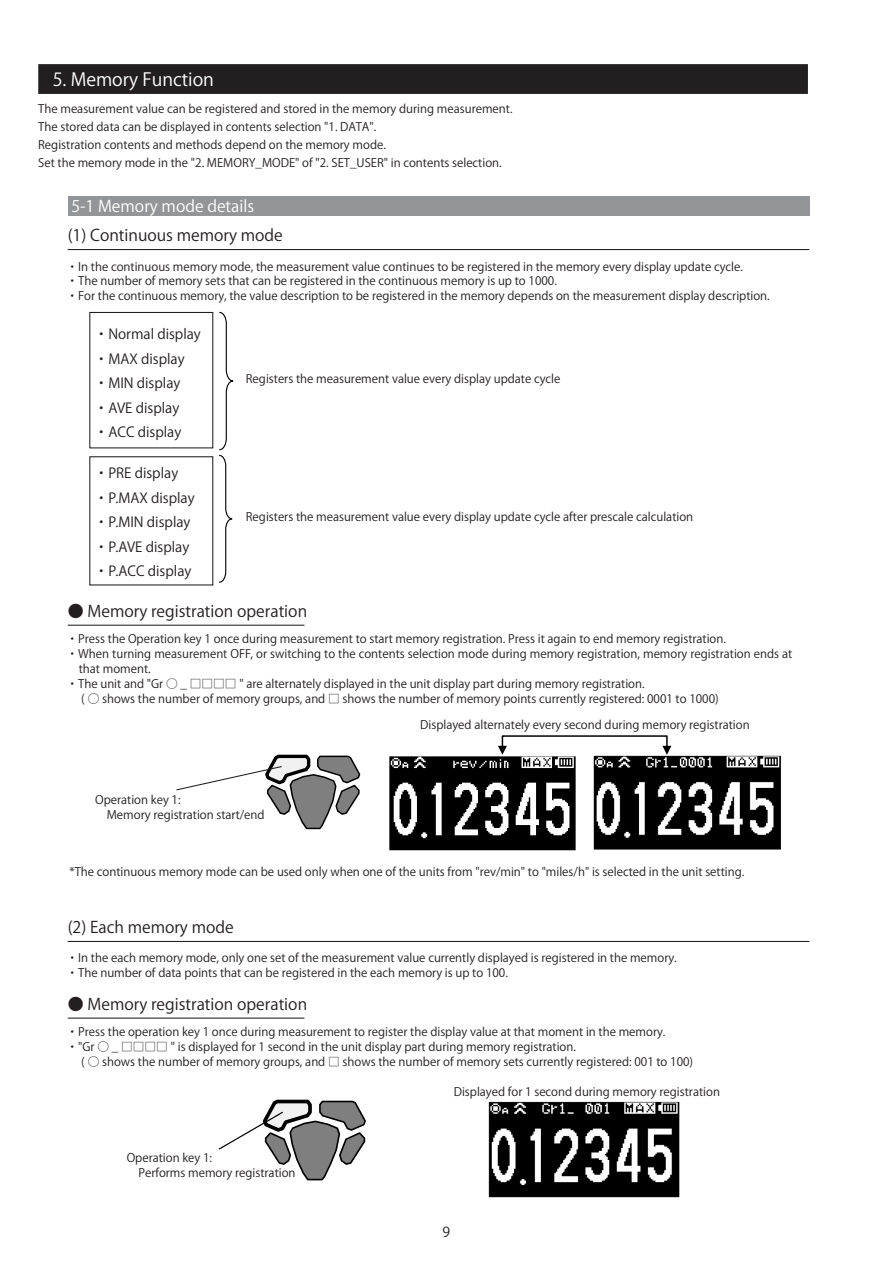
<style>
.page{position:relative;width:893px;height:1263px;background:#fff}
.page>*{position:absolute;margin:0;border:0;box-sizing:border-box;transform-origin:0 0}
.t1{font:18px "Koz Go Pr 6 N";color:#fff}
.t2{font:15.9px "Koz Go Pr 6 N";color:#231f20}
.t3{font:15.9px "Koz Go Pr 6 N";color:#fff}
.t4{font:13.8px/24.5px "Koz Go Pr 6 N";color:#231f20}
.t5{font:11.7px/14.9px "Koz Go Pr 6 N";color:#231f20}
</style>
<div class="page">
<div style="left:38px;top:64px;width:770px;height:30px;background:#231f20;border:2px solid #231f20"></div>
<div style="left:68px;top:196px;width:741px;height:19px;background:#939598"></div>
<hr style="left:68px;top:249px;width:741px;height:1px;background:#231f20">
<hr style="left:68px;top:941px;width:741px;height:1px;background:#231f20">
<hr style="left:68px;top:625px;width:236px;height:1px;background:#231f20">
<hr style="left:68px;top:1017px;width:236px;height:2px;background:#231f20">
<div style="left:89px;top:312px;width:124px;height:136px;border:1px solid #231f20"></div>
<div style="left:89px;top:456px;width:124px;height:129px;border:1px solid #231f20"></div>
<svg style="left:219px;top:312px;width:15px;height:271px"></svg>
<img style="left:389px;top:756px;width:186px;height:94px">
<img style="left:594px;top:755px;width:187px;height:94px">
<div style="left:502px;top:735px;width:166px;height:13px;border:2px solid #000"></div>
<svg style="left:662px;top:746px;width:9px;height:9px"></svg>
<svg style="left:498px;top:746px;width:9px;height:9px"></svg>
<svg style="left:219px;top:1099px;width:147px;height:82px"></svg>
<img style="left:489px;top:1101px;width:190px;height:97px">
<svg style="left:176px;top:755px;width:185px;height:75px"></svg>
<h1 class="t1" style="left:53px;top:69px;width:163px">5. Memory Function</h1>
<p class="t5" style="left:38px;top:100px;width:476px;line-height:18px">The measurement value can be registered and stored in the memory during measurement.<br>The stored data can be displayed in contents selection "1. DATA".<br>Registration contents and methods depend on the memory mode.<br>Set the memory mode in the "2. MEMORY_MODE" of "2. SET_USER" in contents selection.</p>
<h2 class="t3" style="left:71px;top:197px;width:184px">5-1 Memory mode details</h2>
<h2 class="t2" style="left:68px;top:226px;width:217px">(1) Continuous memory mode</h2>
<p class="t5" style="left:67px;top:259px;width:705px">・In the continuous memory mode, the measurement value continues to be registered in the memory every display update cycle.・The number of memory sets that can be registered in the continuous memory is up to 1000.<br>・For the continuous memory, the value description to be registered in the memory depends on the measurement display description.</p>
<p class="t4" style="left:95px;top:322px;width:108px">・Normal display・MAX display・MIN display・AVE display・ACC display</p>
<p class="t4" style="left:95px;top:461px;width:102px">・PRE display・P.MAX display・P.MIN display・P.AVE display・P.ACC display</p>
<p class="t5" style="left:246px;top:372px;width:316px">Registers the measurement value every display update cycle</p>
<p class="t5" style="left:246px;top:510px;width:449px">Registers the measurement value every display update cycle after prescale calculation</p>
<h2 class="t2" style="left:68px;top:602px;width:241px">● Memory registration operation</h2>
<p class="t5" style="left:67px;top:632px;width:661px">・Press the Operation key 1 once during measurement to start memory registration. Press it again to end memory registration.</p>
<p class="t5" style="left:67px;top:647px;width:727px">・When turning measurement OFF, or switching to the contents selection mode during memory registration, memory registration ends at</p>
<p class="t5" style="left:79px;top:662px;width:74px">that moment.</p>
<p class="t5" style="left:67px;top:676px;width:580px">・The unit and "Gr ○ _ □□□□ " are alternately displayed in the unit display part during memory registration.</p>
<p class="t5" style="left:69px;top:691px;width:651px">　( ○ shows the number of memory groups, and □ shows the number of memory points currently registered: 0001 to 1000)</p>
<p class="t5" style="left:95px;top:792px;width:171px">Operation key 1:<br>　Memory registration start/end</p>
<p class="t5" style="left:420px;top:717px;width:331px">Displayed alternately every second during memory registration</p>
<p class="t5" style="left:69px;top:864px;width:676px">*The continuous memory mode can be used only when one of the units from "rev/min" to "miles/h" is selected in the unit setting.</p>
<h2 class="t2" style="left:68px;top:918px;width:168px">(2) Each memory mode</h2>
<p class="t5" style="left:67px;top:951px;width:612px">・In the each memory mode, only one set of the measurement value currently displayed is registered in the memory.・The number of data points that can be registered in the each memory is up to 100.</p>
<h2 class="t2" style="left:68px;top:995px;width:241px">● Memory registration operation</h2>
<p class="t5" style="left:67px;top:1025px;width:628px">・Press the operation key 1 once during measurement to register the display value at that moment in the memory.・"Gr ○ _ □□□□ " is displayed for 1 second in the unit display part during memory registration.<br>　( ○ shows the number of memory groups, and □ shows the number of memory sets currently registered: 001 to 100)</p>
<p class="t5" style="left:127px;top:1150px;width:170px">Operation key 1:<br>　Performs memory registration</p>
<p class="t5" style="left:454px;top:1084px;width:268px">Displayed for 1 second during memory registration</p>
<p class="t4" style="left:443px;top:1220px;width:9px">9</p>
</div>
